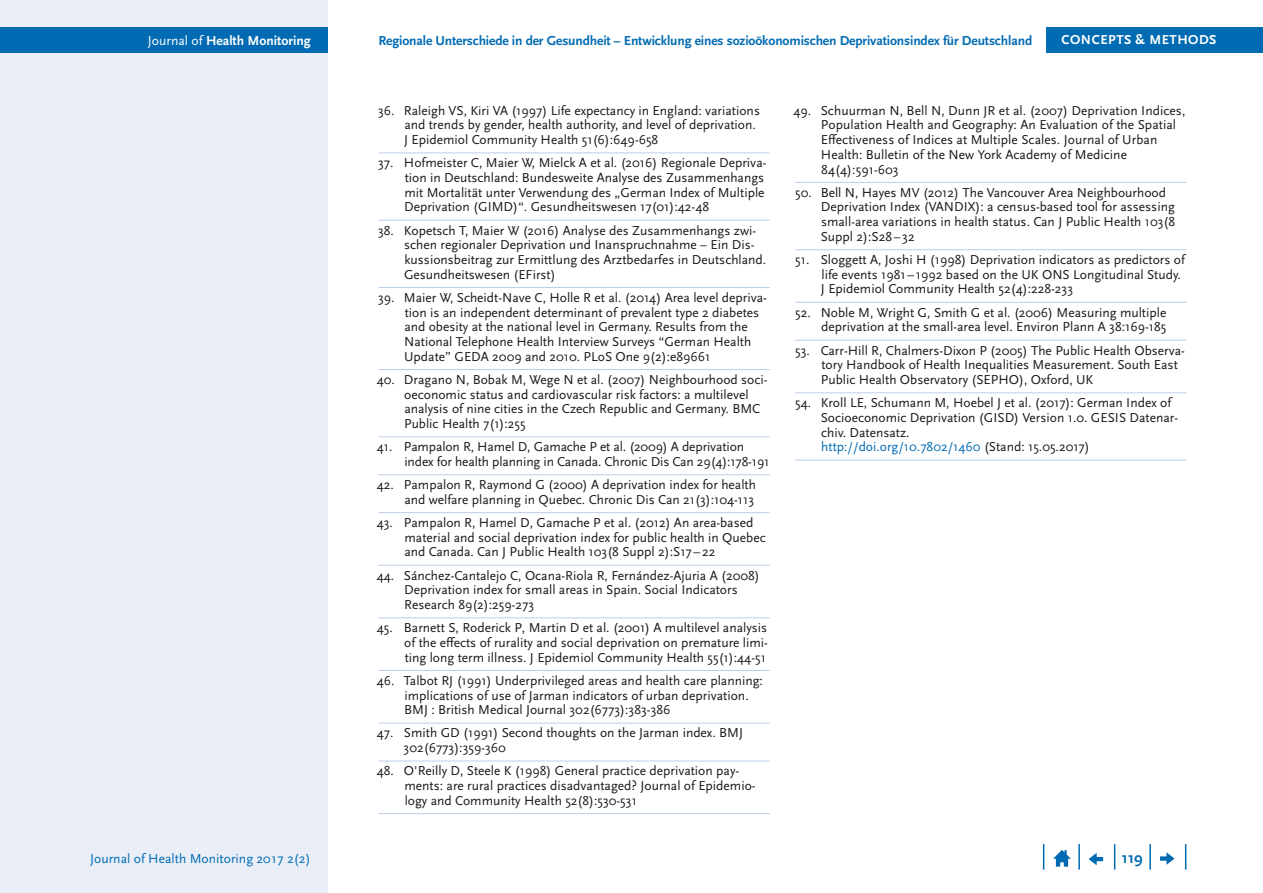
<style>
.page{position:relative;width:1263px;height:893px;background:#fff}
.page>*{position:absolute;margin:0;border:0;box-sizing:border-box;transform-origin:0 0}
.t1{font:700 15.75px "Scala Sans Pro";color:#006bb3}
.t2{font:700 13.65px "Scala Sans Pro";letter-spacing:-.01em;color:#006bb3}
.t3{font:13.65px "Scala Sans Pro";color:#006bb3}
.t4{font:700 13.65px "Scala Sans Pro";color:#fff}
.Literaturverzeichnis{font:13.5px/14.7px "Scala Sans Pro";color:#1a171c}
.t5{font:700 13.5px "Scala Sans Pro";letter-spacing:.04em;color:#fff}
.s1{font-weight:400}
.s2{color:#006bb3}
</style>
<div class="page">
<div style="left:0;top:0;width:327px;height:893px;background:#eaeef7"></div>
<div style="left:0;top:28px;width:327px;height:25px;background:#006bb3"></div>
<svg style="left:1185px;top:844px;width:1px;height:26px"></svg>
<hr style="left:1149px;top:844px;width:2px;height:26px;background:#006bb3">
<svg style="left:1114px;top:844px;width:1px;height:26px"></svg>
<hr style="left:1078px;top:844px;width:2px;height:26px;background:#006bb3">
<svg style="left:1043px;top:844px;width:1px;height:26px"></svg>
<svg style="left:1053px;top:850px;width:18px;height:17px"></svg>
<svg style="left:1089px;top:853px;width:14px;height:12px"></svg>
<svg style="left:1160px;top:852px;width:14px;height:13px"></svg>
<div style="left:1046px;top:28px;width:217px;height:25px;background:#006bb3"></div>
<hr style="left:795px;top:182px;width:391px;height:1px;background:#bdcee8">
<hr style="left:795px;top:249px;width:391px;height:1px;background:#bdcee8">
<hr style="left:795px;top:302px;width:391px;height:1px;background:#bdcee8">
<hr style="left:795px;top:340px;width:391px;height:1px;background:#bdcee8">
<hr style="left:795px;top:392px;width:391px;height:1px;background:#bdcee8">
<hr style="left:795px;top:460px;width:391px;height:1px;background:#bdcee8">
<hr style="left:378px;top:153px;width:392px;height:1px;background:#bdcee8">
<hr style="left:378px;top:220px;width:392px;height:1px;background:#bdcee8">
<hr style="left:378px;top:287px;width:392px;height:1px;background:#bdcee8">
<hr style="left:378px;top:369px;width:392px;height:1px;background:#bdcee8">
<hr style="left:378px;top:436px;width:392px;height:1px;background:#bdcee8">
<hr style="left:378px;top:474px;width:392px;height:1px;background:#bdcee8">
<hr style="left:378px;top:512px;width:392px;height:1px;background:#bdcee8">
<hr style="left:378px;top:565px;width:392px;height:1px;background:#bdcee8">
<hr style="left:378px;top:617px;width:392px;height:1px;background:#bdcee8">
<hr style="left:378px;top:670px;width:392px;height:1px;background:#bdcee8">
<hr style="left:378px;top:723px;width:392px;height:1px;background:#bdcee8">
<hr style="left:378px;top:761px;width:392px;height:1px;background:#bdcee8">
<hr style="left:378px;top:813px;width:392px;height:1px;background:#bdcee8">
<p class="t4" style="left:148px;top:33px;width:164px"><span class="s1">Journal of</span> Health Monitoring</p>
<p class="t2" style="left:378px;top:33px;width:655px">Regionale Unterschiede in der Gesundheit – Entwicklung eines sozioökonomischen Deprivationsindex für Deutschland</p>
<p class="t5" style="left:1061px;top:32px;width:157px">CONCEPTS &amp; METHODS</p>
<p class="Literaturverzeichnis" style="left:404px;top:103px;width:357px;text-indent:-26px">36. Raleigh VS, Kiri VA (1997) Life expectancy in England: variations and trends by gender, health authority, and level of deprivation.<br>J Epidemiol Community Health 51(6):649-658</p>
<p class="Literaturverzeichnis" style="left:404px;top:155px;width:364px;text-indent:-26px">37. Hofmeister C, Maier W, Mielck A et al. (2016) Regionale Depriva&shy;tion in Deutschland: Bundesweite Analyse des Zusammenhangs mit Mortalität unter Verwendung des „German Index of Multiple Deprivation (GIMD)“. Gesundheitswesen 17(01):42-48</p>
<p class="Literaturverzeichnis" style="left:404px;top:223px;width:364px;text-indent:-26px">38. Kopetsch T, Maier W (2016) Analyse des Zusammenhangs zwi&shy;schen regionaler Deprivation und Inanspruchnahme – Ein Dis&shy;kussionsbeitrag zur Ermittlung des Arztbedarfes in Deutschland.<br>Gesundheitswesen (EFirst)</p>
<p class="Literaturverzeichnis" style="left:404px;top:290px;width:364px;text-indent:-26px">39. Maier W, Scheidt-Nave C, Holle R et al. (2014) Area level depriva&shy;tion is an independent determinant of prevalent type 2 diabetes and obesity at the national level in Germany. Results from the National Telephone Health Interview Surveys “German Health Update” GEDA 2009 and 2010. PLoS One 9(2):e89661</p>
<p class="Literaturverzeichnis" style="left:404px;top:372px;width:365px;text-indent:-27px">40. Dragano N, Bobak M, Wege N et al. (2007) Neighbourhood soci&shy;oeconomic status and cardiovascular risk factors: a multilevel analysis of nine cities in the Czech Republic and Germany. BMC Public Health 7(1):255</p>
<p class="Literaturverzeichnis" style="left:404px;top:439px;width:367px;text-indent:-28px">41. Pampalon R, Hamel D, Gamache P et al. (2009) A deprivation index for health planning in Canada. Chronic Dis Can 29(4):178-191</p>
<p class="Literaturverzeichnis" style="left:377px;top:477px;width:381px;text-align:right">42. Pampalon R, Raymond G (2000) A deprivation index for health and welfare planning in Quebec. Chronic Dis Can 21(3):104-113</p>
<p class="Literaturverzeichnis" style="left:404px;top:515px;width:363px;text-indent:-28px">43. Pampalon R, Hamel D, Gamache P et al. (2012) An area-based material and social deprivation index for public health in Quebec and Canada. Can J Public Health 103(8 Suppl 2):S17 –22</p>
<p class="Literaturverzeichnis" style="left:404px;top:568px;width:357px;text-indent:-27px">44. Sánchez-Cantalejo C, Ocana-Riola R, Fernández-Ajuria A (2008)<br>Deprivation index for small areas in Spain. Social Indicators<br>Research 89(2):259-273</p>
<p class="Literaturverzeichnis" style="left:404px;top:620px;width:365px;text-align:justify;text-indent:-28px">45. Barnett S, Roderick P, Martin D et al. (2001) A multilevel analysis of the effects of rurality and social deprivation on premature limi&shy;ting long term illness. J Epidemiol Community Health 55(1):44-51</p>
<p class="Literaturverzeichnis" style="left:404px;top:673px;width:360px;text-indent:-27px">46. Talbot RJ (1991) Underprivileged areas and health care planning: implications of use of Jarman indicators of urban deprivation.<br>BMJ : British Medical Journal 302(6773):383-386</p>
<p class="Literaturverzeichnis" style="left:404px;top:726px;width:341px;text-indent:-27px">47. Smith GD (1991) Second thoughts on the Jarman index. BMJ<br>302(6773):359-360</p>
<p class="Literaturverzeichnis" style="left:404px;top:763px;width:351px;text-indent:-28px">48. O'Reilly D, Steele K (1998) General practice deprivation pay&shy;ments: are rural practices disadvantaged? Journal of Epidemio&shy;logy and Community Health 52(8):530-531</p>
<p class="Literaturverzeichnis" style="left:821px;top:103px;width:366px;text-indent:-27px">49. Schuurman N, Bell N, Dunn JR et al. (2007) Deprivation Indices, Population Health and Geography: An Evaluation of the Spatial Effectiveness of Indices at Multiple Scales. Journal of Urban Health: Bulletin of the New York Academy of Medicine 84(4):591-603</p>
<p class="Literaturverzeichnis" style="left:821px;top:185px;width:356px;text-indent:-26px">50. Bell N, Hayes MV (2012) The Vancouver Area Neighbourhood Deprivation Index (VANDIX): a census-based tool for assessing small-area variations in health status. Can J Public Health 103(8<br>Suppl 2):S28–32</p>
<p class="Literaturverzeichnis" style="left:821px;top:252px;width:365px;text-indent:-26px">51. Sloggett A, Joshi H (1998) Deprivation indicators as predictors of life events 1981–1992 based on the UK ONS Longitudinal Study.<br>J Epidemiol Community Health 52(4):228-233</p>
<p class="Literaturverzeichnis" style="left:795px;top:305px;width:373px;text-align:right">52. Noble M, Wright G, Smith G et al. (2006) Measuring multiple deprivation at the small-area level. Environ Plann A 38:169-185</p>
<p class="Literaturverzeichnis" style="left:821px;top:343px;width:365px;text-indent:-26px">53. Carr-Hill R, Chalmers-Dixon P (2005) The Public Health Observa&shy;tory Handbook of Health Inequalities Measurement. South East<br>Public Health Observatory (SEPHO), Oxford, UK</p>
<p class="Literaturverzeichnis" style="left:821px;top:395px;width:359px;text-indent:-26px">54. Kroll LE, Schumann M, Hoebel J et al. (2017): German Index of Socioeconomic Deprivation (GISD) Version 1.0. GESIS Datenar&shy;chiv. Datensatz.<br><span class="s2">http://doi.org/10.7802/1460</span> (Stand: 15.05.2017)</p>
<p class="t3" style="left:90px;top:850px;width:222px">Journal of Health Monitoring 2017 2(2)</p>
<p class="t1" style="left:1122px;top:849px;width:22px">119</p>
</div>
